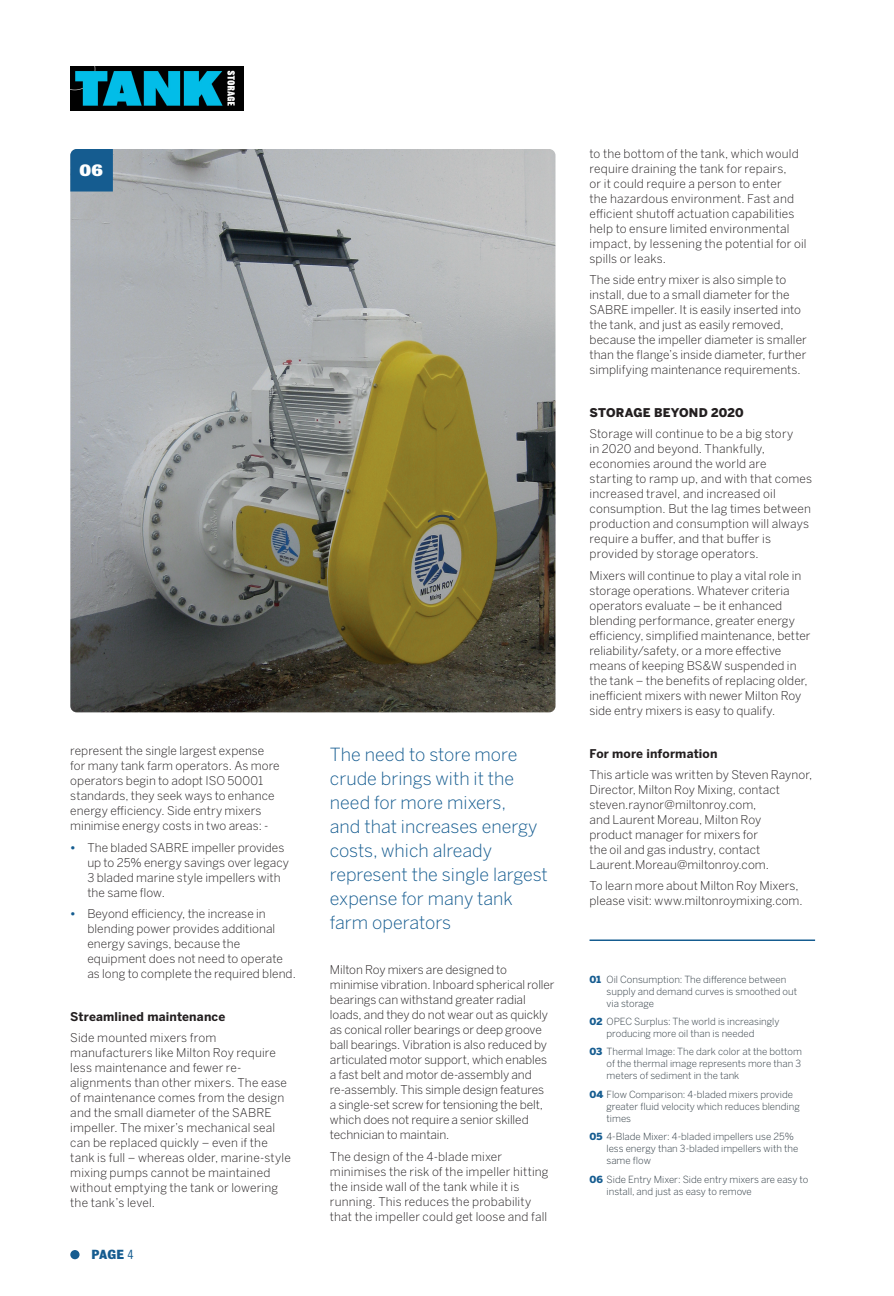
<style>
.page{position:relative;width:894px;height:1296px;background:#fff}
.page>*{position:absolute;margin:0;border:0;box-sizing:border-box;transform-origin:0 0}
.t1{font:300 18px/24px "Benton Sans";color:#155c90}
.t2{font:900 15px "Bureau Grot";color:#fff}
.t3{font:300 12px/15px "Benton Sans";letter-spacing:.005em;color:#231f20}
.t4{font:700 12px/21.3px "Benton Sans";letter-spacing:.015em;color:#231f20}
.t5{font:700 12px "Bureau Grot";color:#155c90}
.t6{font:300 9.75px/12px "Benton Sans";color:#2c3840}
.s1{font-weight:700;color:#155c90}
.s2{font-weight:300}
.s3{font-weight:900}
.s4{font-weight:700}
.s5{font-weight:900;color:#155c90}
</style>
<div class="page">
<img style="left:70px;top:149px;width:485px;height:563px">
<svg style="left:70px;top:149px;width:43px;height:43px;background:#195e91"></svg>
<hr style="left:589px;top:940px;width:225px;height:1px;background:#155c90">
<div style="left:70px;top:1250px;width:9px;height:9px;background:#155c90;border-radius:50%"></div>
<img style="left:71px;top:67px;width:173px;height:43px">
<p class="t2" style="left:80px;top:161px;width:25px">06</p>
<p class="t3" style="left:70px;top:743px;width:211px">represent the single largest expense for many tank farm operators. As more operators begin to adopt ISO 50001 standards, they seek ways to enhance energy efficiency. Side entry mixers minimise energy costs in two areas: -</p>
<p class="t3" style="left:87px;top:840px;width:203px;text-indent:-17px"><span class="s1">•</span> The bladed SABRE impeller provides up to 25% energy savings over legacy<br>3 bladed marine style impellers with the same flow.</p>
<p class="t3" style="left:87px;top:906px;width:210px;text-indent:-17px"><span class="s1">•</span> Beyond efficiency, the increase in blending power provides additional energy savings, because the equipment does not need to operate as long to complete the required blend.</p>
<p class="t4" style="left:70px;top:1006px;width:156px">Streamlined maintenance<br><span class="s2">Side mounted mixers from</span></p>
<p class="t3" style="left:70px;top:1045px;width:222px">manufacturers like Milton Roy require less maintenance and fewer re&shy;alignments than other mixers. The ease of maintenance comes from the design and the small diameter of the SABRE impeller. The mixer’s mechanical seal can be replaced quickly – even if the tank is full – whereas older, marine-style mixing pumps cannot be maintained without emptying the tank or lowering the tank’s level.</p>
<p class="t5" style="left:92px;top:1247px;width:43px">PAGE <span class="s2">4</span></p>
<p class="t1" style="left:330px;top:742px;width:219px">The need to store more crude brings with it the need for more mixers,<br>and that increases energy costs, which already represent the single largest expense for many tank farm operators</p>
<p class="t3" style="left:330px;top:962px;width:226px">Milton Roy mixers are designed to minimise vibration. Inboard spherical roller bearings can withstand greater radial loads, and they do not wear out as quickly as conical roller bearings or deep groove ball bearings. Vibration is also reduced by articulated motor support, which enables a fast belt and motor de-assembly and re-assembly. This simple design features<br>a single-set screw for tensioning the belt, which does not require a senior skilled technician to maintain.</p>
<p class="t3" style="left:330px;top:1149px;width:220px">The design of the 4-blade mixer minimises the risk of the impeller hitting the inside wall of the tank while it is running. This reduces the probability that the impeller could get loose and fall</p>
<p class="t3" style="left:589px;top:146px;width:218px">to the bottom of the tank, which would require draining the tank for repairs,<br>or it could require a person to enter<br>the hazardous environment. Fast and efficient shutoff actuation capabilities help to ensure limited environmental impact, by lessening the potential for oil spills or leaks.</p>
<p class="t3" style="left:589px;top:272px;width:219px">The side entry mixer is also simple to install, due to a small diameter for the SABRE impeller. It is easily inserted into the tank, and just as easily removed, because the impeller diameter is smaller than the flange’s inside diameter, further simplifying maintenance requirements.</p>
<p class="t3" style="left:589px;top:402px;width:205px;line-height:21.3px"><span class="s3">STORAGE BEYOND 2020<br></span>Storage will continue to be a big story</p>
<p class="t3" style="left:589px;top:441px;width:224px">in 2020 and beyond. Thankfully, economies around the world are starting to ramp up, and with that comes increased travel, and increased oil consumption. But the lag times between production and consumption will always require a buffer, and that buffer is provided by storage operators.</p>
<p class="t3" style="left:589px;top:568px;width:222px">Mixers will continue to play a vital role in storage operations. Whatever criteria operators evaluate – be it enhanced blending performance, greater energy efficiency, simplified maintenance, better reliability/safety, or a more effective means of keeping BS&amp;W suspended in the tank – the benefits of replacing older, inefficient mixers with newer Milton Roy side entry mixers is easy to qualify.</p>
<p class="t3" style="left:589px;top:742px;width:224px;line-height:21.5px"><span class="s4">For more information<br></span>This article was written by Steven Raynor,</p>
<p class="t3" style="left:589px;top:782px;width:192px">Director, Milton Roy Mixing, contact steven.raynor@miltonroy.com, and Laurent Moreau, Milton Roy product manager for mixers for<br>the oil and gas industry, contact Laurent.Moreau@miltonroy.com.</p>
<p class="t3" style="left:589px;top:878px;width:215px">To learn more about Milton Roy Mixers, please visit: www.miltonroymixing.com.</p>
<p class="t6" style="left:606px;top:973px;width:192px;text-indent:-17px"><span class="s5">01</span> Oil Consumption: The difference between supply and demand curves is smoothed out via storage</p>
<p class="t6" style="left:606px;top:1015px;width:174px;text-indent:-17px"><span class="s5">02</span> OPEC Surplus: The world is increasingly producing more oil than is needed</p>
<p class="t6" style="left:606px;top:1046px;width:197px;text-align:justify;text-indent:-17px"><span class="s5">03</span> Thermal Image: The dark color at the bottom of the thermal image represents more than 3 meters of sediment in the tank</p>
<p class="t6" style="left:606px;top:1088px;width:195px;text-indent:-17px"><span class="s5">04</span> Flow Comparison: 4-bladed mixers provide greater fluid velocity which reduces blending times</p>
<p class="t6" style="left:606px;top:1131px;width:193px;text-indent:-17px"><span class="s5">05</span> 4-Blade Mixer: 4-bladed impellers use 25% less energy than 3-bladed impellers with the same flow</p>
<p class="t6" style="left:606px;top:1173px;width:203px;text-indent:-17px"><span class="s5">06</span> Side Entry Mixer: Side entry mixers are easy to install, and just as easy to remove</p>
</div>
